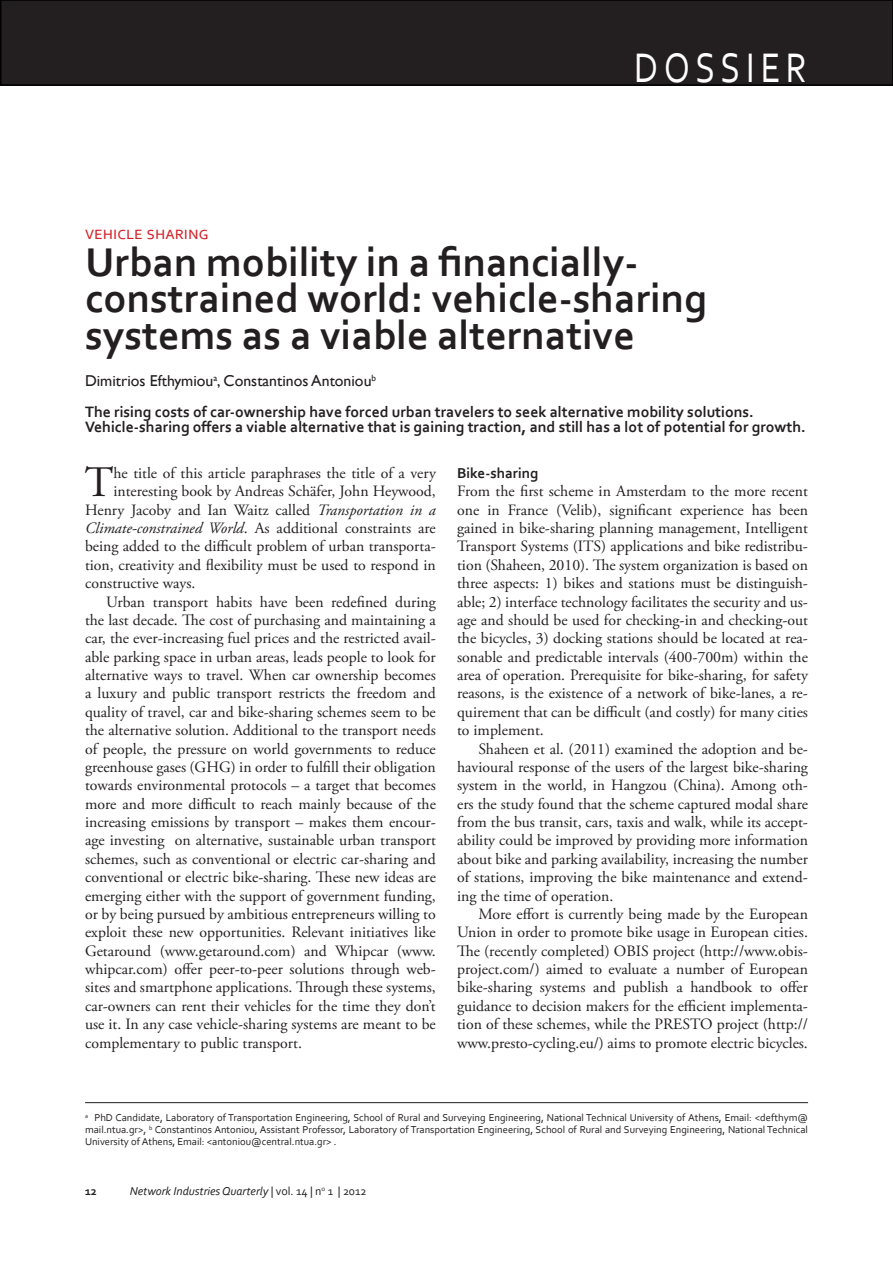
<style>
.page{position:relative;width:893px;height:1263px;background:#fff}
.page>*{position:absolute;margin:0;border:0;box-sizing:border-box;transform-origin:0 0}
.article_paragraph_no{font:43.5px "Adobe Garamond Pro";color:#231f20}
.t1{font:43.2px "Corbel";letter-spacing:.15em;color:#fff;scale:.83 1}
.article_title{font:700 42px/36.8px "Corbel";color:#231f20}
.article_theme_overhe{font:18px "Corbel";color:#d2232a}
.article_paragraph_in{font:15.75px/18.5px "Adobe Garamond Pro";color:#231f20;text-align:justify}
.article_paragraph_no-2{font:15.75px "Adobe Garamond Pro";color:#231f20}
.article_author_name{font:700 15.75px/31.5px "Corbel";color:#231f20}
.article_sub-heading{font:700 15px "Corbel";color:#231f20}
.running_head_right{font:italic 12px "Corbel";color:#231f20}
.master_page_number_r{font:700 12px "Corbel";color:#231f20}
.article_author_addre{font:10.5px/12px "Corbel";color:#231f20;text-align:justify}
.s1{font-family:"Gill Sans";font-weight:400}
.s2{font-style:italic}
.s3{font-style:normal}
</style>
<div class="page">
<div style="left:1px;top:0;width:892px;height:85px;background:#231f20"></div>
<div style="left:0;top:0;width:893px;height:86px;border:2px solid #000"></div>
<hr style="left:85px;top:1102px;width:723px;height:1px;background:#231f20">
<p class="t1" style="left:634px;top:41px;width:210px">DOSSIER</p>
<p class="article_theme_overhe" style="left:85px;top:222px;width:125px">vehicle sharing</p>
<p class="article_title" style="left:85px;top:242px;width:624px">Urban mobility in a financially&shy;constrained world: vehicle-sharing systems as a viable alternative</p>
<p class="article_author_name" style="left:85px;top:365px;width:670px"><span class="s1">Dimitrios Efthymiou</span><sup>a</sup><span class="s1">, Constantinos Antoniou</span><sup>b<br></sup>The rising costs of car-ownership have forced urban travelers to seek alternative mobility solutions.</p>
<p class="article_author_name" style="left:85px;top:411px;width:722px">Vehicle-sharing offers a viable alternative that is gaining traction, and still has a lot of potential for growth.</p>
<p class="article_paragraph_no" style="left:85px;top:456px;width:30px">T</p>
<p class="article_paragraph_no-2" style="left:113px;top:463px;width:324px">he title of this article paraphrases the title of a very</p>
<p class="article_sub-heading" style="left:457px;top:464px;width:83px">Bike-sharing</p>
<p class="article_paragraph_in" style="left:457px;top:483px;width:352px">From the first scheme in Amsterdam to the more recent one in France (Velib), significant experience has been gained in bike-sharing planning management, Intelligent Transport Systems (ITS) applications and bike redistribu&shy;tion (Shaheen, 2010). The system organization is based on three aspects: 1) bikes and stations must be distinguish&shy;able; 2) interface technology facilitates the security and us&shy;age and should be used for checking-in and checking-out the bicycles, 3) docking stations should be located at rea&shy;sonable and predictable intervals (400-700m) within the area of operation. Prerequisite for bike-sharing, for safety reasons, is the existence of a network of bike-lanes, a re&shy;quirement that can be difficult (and costly) for many cities to implement.</p>
<p class="article_paragraph_in" style="left:457px;top:740px;width:352px;text-indent:21px">Shaheen et al. (2011) examined the adoption and be&shy;havioural response of the users of the largest bike-sharing system in the world, in Hangzou (China). Among oth&shy;ers the study found that the scheme captured modal share from the bus transit, cars, taxis and walk, while its accept&shy;ability could be improved by providing more information about bike and parking availability, increasing the number of stations, improving the bike maintenance and extend&shy;ing the time of operation.</p>
<p class="article_paragraph_in" style="left:457px;top:905px;width:352px;text-indent:21px">More effort is currently being made by the European Union in order to promote bike usage in European cities.<br>The (recently completed) OBIS project (http://www.obis&shy;project.com/) aimed to evaluate a number of European bike-sharing systems and publish a handbook to offer guidance to decision makers for the efficient implementa&shy;tion of these schemes, while the PRESTO project (http:// www.presto-cycling.eu/) aims to promote electric bicycles.</p>
<p class="article_paragraph_no-2" style="left:113px;top:482px;width:324px">interesting book by Andreas Schäfer, John Heywood,</p>
<p class="article_paragraph_no-2" style="left:85px;top:500px;width:352px">Henry Jacoby and Ian Waitz called <span class="s2">Transportation in a</span></p>
<p class="article_paragraph_no-2" style="left:85px;top:518px;width:352px"><span class="s2">Climate-constrained World</span>. As additional constraints are</p>
<p class="article_paragraph_no-2" style="left:85px;top:537px;width:352px">being added to the difficult problem of urban transporta-</p>
<p class="article_paragraph_no-2" style="left:85px;top:555px;width:352px">tion, creativity and flexibility must be used to respond in</p>
<p class="article_paragraph_no-2" style="left:85px;top:574px;width:112px">constructive ways.</p>
<p class="article_paragraph_in" style="left:85px;top:593px;width:352px;text-indent:21px">Urban transport habits have been redefined during the last decade. The cost of purchasing and maintaining a car, the ever-increasing fuel prices and the restricted avail&shy;able parking space in urban areas, leads people to look for alternative ways to travel. When car ownership becomes a luxury and public transport restricts the freedom and quality of travel, car and bike-sharing schemes seem to be the alternative solution. Additional to the transport needs of people, the pressure on world governments to reduce greenhouse gases (GHG) in order to fulfill their obligation towards environmental protocols – a target that becomes more and more difficult to reach mainly because of the increasing emissions by transport – makes them encour&shy;age investing on alternative, sustainable urban transport schemes, such as conventional or electric car-sharing and conventional or electric bike-sharing. These new ideas are emerging either with the support of government funding, or by being pursued by ambitious entrepreneurs willing to exploit these new opportunities. Relevant initiatives like Getaround (www.getaround.com) and Whipcar (www. whipcar.com) offer peer-to-peer solutions through web&shy;sites and smartphone applications. Through these systems, car-owners can rent their vehicles for the time they don’t use it. In any case vehicle-sharing systems are meant to be complementary to public transport.</p>
<p class="article_author_addre" style="left:85px;top:1111px;width:724px"><sup>a</sup> PhD Candidate, Laboratory of Transportation Engineering, School of Rural and Surveying Engineering, National Technical University of Athens, Email: &lt;defthym@ mail.ntua.gr&gt;, <sup>b</sup> Constantinos Antoniou, Assistant Professor, Laboratory of Transportation Engineering, School of Rural and Surveying Engineering, National Technical University of Athens, Email: &lt;antoniou@central.ntua.gr&gt; .</p>
<p class="master_page_number_r" style="left:85px;top:1183px;width:13px">12</p>
<p class="running_head_right" style="left:130px;top:1183px;width:238px">Network Industries Quarterly <span class="s3">| vol. 14 | n</span><sup>o</sup> <span class="s3">1 | 2012</span></p>
</div>
